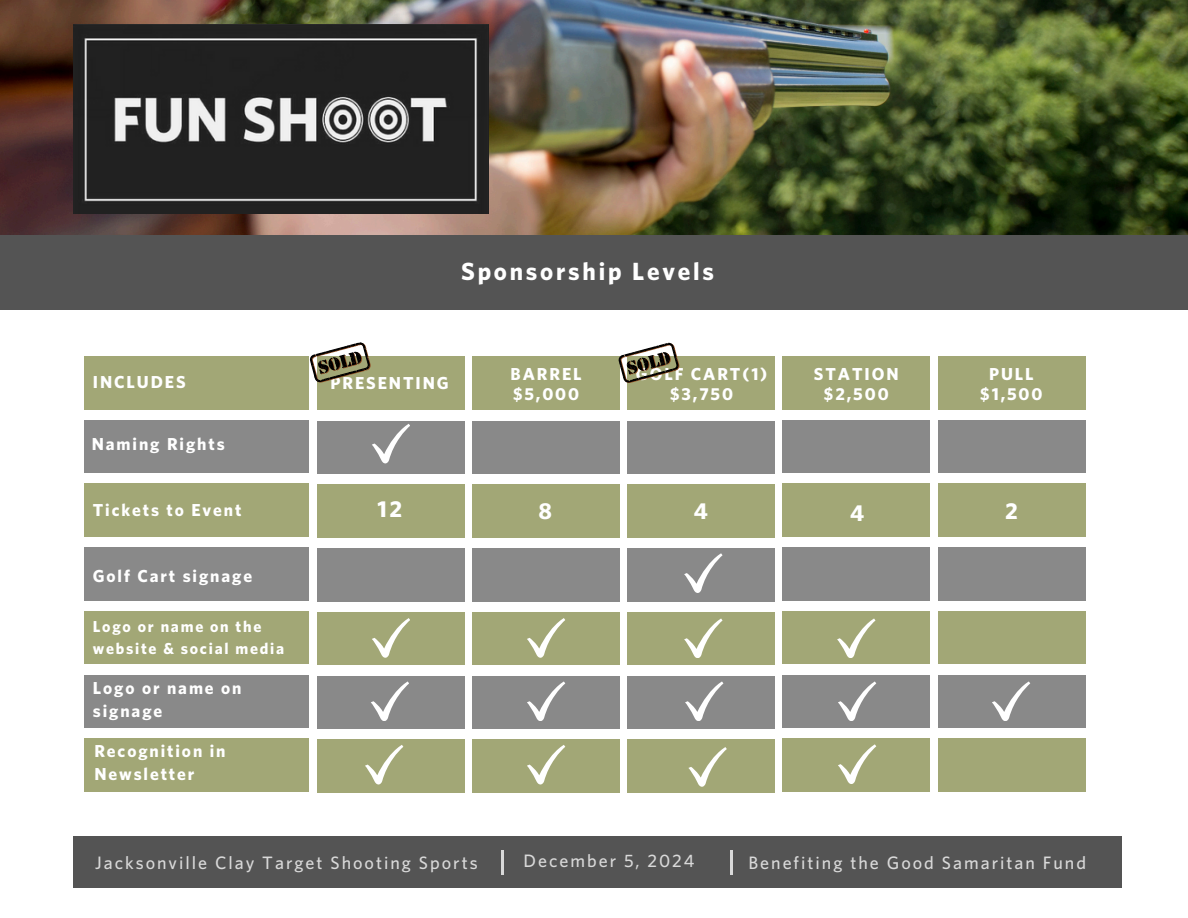
<style>
.page{position:relative;width:1188px;height:918px;background:#fff}
.page>*{position:absolute;margin:0;border:0;box-sizing:border-box;transform-origin:0 0}
.t1{font:700 24.9px "Whitney";letter-spacing:.11em;color:#fff}
.t2{font:700 23.1px "Whitney";color:#fff}
.t3{font:500 18px "Whitney";letter-spacing:.11em;color:#d9d9d9}
.t4{font:700 17.4px/20.2px "Whitney";letter-spacing:.11em;color:#fff}
.t5{font:700 15.9px/21.8px "Whitney";letter-spacing:.11em;color:#fff}
</style>
<div class="page">
<div style="left:73px;top:836px;width:1049px;height:52px;background:#545454"></div>
<hr style="left:502px;top:850px;width:2px;height:25px;background:#d9d9d9">
<hr style="left:730px;top:850px;width:2px;height:25px;background:#d9d9d9">
<img style="left:0;top:0;width:1188px;height:236px">
<div style="left:0;top:236px;width:1188px;height:74px;background:#545454"></div>
<img style="left:73px;top:24px;width:416px;height:189px">
<div style="left:84px;top:356px;width:225px;height:54px;background:#a2a776"></div>
<div style="left:84px;top:420px;width:225px;height:53px;background:#898989"></div>
<div style="left:84px;top:483px;width:225px;height:54px;background:#a2a776"></div>
<div style="left:84px;top:547px;width:225px;height:54px;background:#898989"></div>
<div style="left:84px;top:611px;width:225px;height:53px;background:#a2a776"></div>
<div style="left:84px;top:675px;width:225px;height:53px;background:#898989"></div>
<div style="left:84px;top:738px;width:225px;height:54px;background:#a2a776"></div>
<div style="left:317px;top:356px;width:148px;height:54px;background:#a2a776"></div>
<div style="left:317px;top:421px;width:148px;height:52px;background:#898989"></div>
<div style="left:317px;top:484px;width:148px;height:54px;background:#a2a776"></div>
<div style="left:317px;top:548px;width:148px;height:54px;background:#898989"></div>
<div style="left:317px;top:612px;width:148px;height:53px;background:#a2a776"></div>
<div style="left:317px;top:676px;width:148px;height:53px;background:#898989"></div>
<div style="left:317px;top:739px;width:148px;height:54px;background:#a2a776"></div>
<div style="left:473px;top:356px;width:147px;height:54px;background:#a2a776"></div>
<div style="left:473px;top:421px;width:147px;height:52px;background:#898989"></div>
<div style="left:473px;top:484px;width:147px;height:54px;background:#a2a776"></div>
<div style="left:473px;top:548px;width:147px;height:54px;background:#898989"></div>
<div style="left:473px;top:612px;width:147px;height:53px;background:#a2a776"></div>
<div style="left:473px;top:676px;width:147px;height:53px;background:#898989"></div>
<div style="left:473px;top:739px;width:147px;height:54px;background:#a2a776"></div>
<div style="left:628px;top:356px;width:147px;height:54px;background:#a2a776"></div>
<div style="left:628px;top:421px;width:147px;height:52px;background:#898989"></div>
<div style="left:628px;top:484px;width:147px;height:54px;background:#a2a776"></div>
<div style="left:628px;top:548px;width:147px;height:54px;background:#898989"></div>
<div style="left:628px;top:612px;width:147px;height:53px;background:#a2a776"></div>
<div style="left:628px;top:676px;width:147px;height:53px;background:#898989"></div>
<div style="left:628px;top:739px;width:147px;height:54px;background:#a2a776"></div>
<div style="left:783px;top:356px;width:147px;height:54px;background:#a2a776"></div>
<div style="left:783px;top:420px;width:147px;height:53px;background:#898989"></div>
<div style="left:783px;top:483px;width:147px;height:54px;background:#a2a776"></div>
<div style="left:783px;top:547px;width:147px;height:54px;background:#898989"></div>
<div style="left:783px;top:611px;width:147px;height:53px;background:#a2a776"></div>
<div style="left:783px;top:675px;width:147px;height:53px;background:#898989"></div>
<div style="left:783px;top:738px;width:147px;height:54px;background:#a2a776"></div>
<div style="left:938px;top:356px;width:147px;height:54px;background:#a2a776"></div>
<div style="left:938px;top:420px;width:147px;height:53px;background:#898989"></div>
<div style="left:938px;top:483px;width:147px;height:54px;background:#a2a776"></div>
<div style="left:938px;top:547px;width:147px;height:54px;background:#898989"></div>
<div style="left:938px;top:611px;width:147px;height:53px;background:#a2a776"></div>
<div style="left:938px;top:675px;width:147px;height:53px;background:#898989"></div>
<div style="left:938px;top:738px;width:147px;height:54px;background:#a2a776"></div>
<svg style="left:309px;top:342px;width:62px;height:41px"></svg>
<svg style="left:372px;top:424px;width:38px;height:39px"></svg>
<svg style="left:684px;top:553px;width:38px;height:40px"></svg>
<svg style="left:372px;top:618px;width:38px;height:39px"></svg>
<svg style="left:371px;top:681px;width:38px;height:40px"></svg>
<svg style="left:365px;top:745px;width:38px;height:39px"></svg>
<svg style="left:527px;top:618px;width:38px;height:39px"></svg>
<svg style="left:527px;top:681px;width:38px;height:40px"></svg>
<svg style="left:527px;top:745px;width:38px;height:39px"></svg>
<svg style="left:684px;top:618px;width:38px;height:40px"></svg>
<svg style="left:685px;top:681px;width:38px;height:40px"></svg>
<svg style="left:688px;top:747px;width:39px;height:39px"></svg>
<svg style="left:837px;top:618px;width:38px;height:40px"></svg>
<svg style="left:838px;top:681px;width:38px;height:40px"></svg>
<svg style="left:838px;top:744px;width:38px;height:40px"></svg>
<svg style="left:618px;top:343px;width:61px;height:40px"></svg>
<svg style="left:992px;top:681px;width:38px;height:40px"></svg>
<h2 class="t1" style="left:461px;top:256px;width:254px">Sponsorship Levels</h2>
<p class="t4" style="left:636px;top:364px;width:133px;text-align:center">GOLF CART(1) $3,750</p>
<h3 class="t4" style="left:93px;top:372px;width:94px">INCLUDES</h3>
<h3 class="t4" style="left:331px;top:372px;width:120px">PRESENTING</h3>
<p class="t4" style="left:511px;top:364px;width:73px">BARREL $5,000</p>
<h3 class="t4" style="left:814px;top:364px;width:86px;text-align:center">STATION $2,500</h3>
<h3 class="t4" style="left:980px;top:364px;width:64px;text-align:center">PULL $1,500</h3>
<h2 class="t4" style="left:92px;top:433px;width:134px">Naming Rights</h2>
<p class="t4" style="left:93px;top:499px;width:150px">Tickets to Event</p>
<p class="t4" style="left:93px;top:566px;width:161px">Golf Cart signage</p>
<p class="t5" style="left:93px;top:616px;width:193px">Logo or name on the website &amp; social media</p>
<p class="t4" style="left:93px;top:676px;width:150px;line-height:23.7px">Logo or name on signage</p>
<p class="t4" style="left:94px;top:738px;width:133px;line-height:23.7px">Recognition in<br>Newsletter</p>
<p class="t2" style="left:378px;top:495px;width:26px">12</p>
<p class="t2" style="left:538px;top:497px;width:15px">8</p>
<p class="t2" style="left:694px;top:497px;width:16px">4</p>
<p class="t2" style="left:850px;top:499px;width:16px">4</p>
<p class="t2" style="left:1005px;top:497px;width:14px">2</p>
<p class="t3" style="left:95px;top:851px;width:384px">Jacksonville Clay Target Shooting Sports</p>
<p class="t3" style="left:524px;top:849px;width:172px">December 5, 2024</p>
<p class="t3" style="left:748px;top:851px;width:339px">Benefiting the Good Samaritan Fund</p>
</div>
